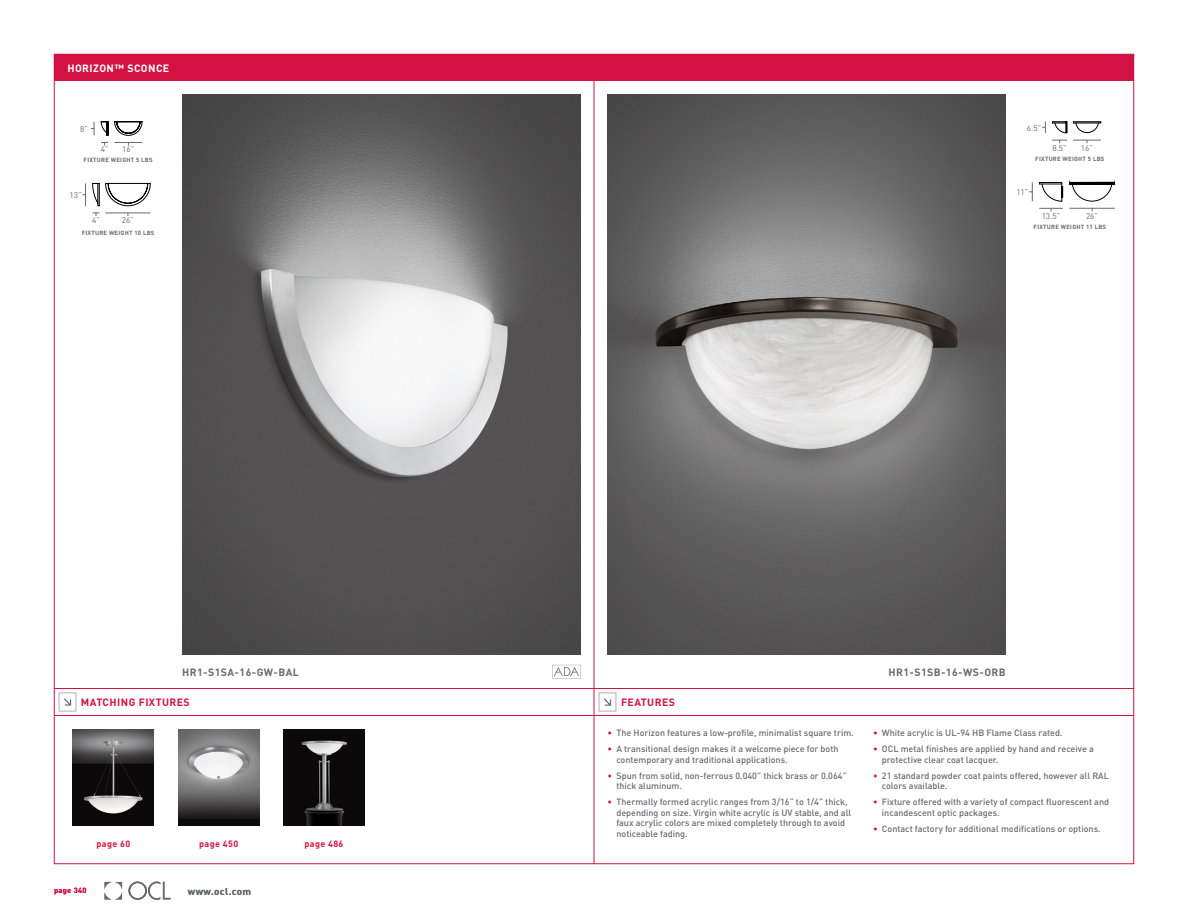
<style>
.page{position:relative;width:1188px;height:918px;background:#fff}
.page>*{position:absolute;margin:0;border:0;box-sizing:border-box;transform-origin:0 0}
.t1{font:700 10.5px "DIN";letter-spacing:.04em;color:#696a6d}
.t2{font:700 10.5px "DIN";letter-spacing:.04em;color:#d21242}
.t3{font:700 10.5px "DIN";letter-spacing:.04em;color:#fff}
.t4{font:700 9.9px "DIN";letter-spacing:.04em;color:#696a6d}
.t5{font:500 9px/10.5px "DIN";color:#696a6d}
.t6{font:700 9px "DIN";letter-spacing:.04em;color:#d21242}
.t7{font:8.25px "DIN";color:#696a6d}
.t8{font:700 7.5px "DIN";letter-spacing:.04em;color:#d21242}
.t9{font:700 6px "DIN";letter-spacing:.04em;color:#696a6d}
.s1{color:#d21242}
</style>
<div class="page">
<div style="left:54px;top:54px;width:1080px;height:27px;background:#d21242"></div>
<hr style="left:54px;top:688px;width:1080px;height:1px;background:#d21242">
<hr style="left:54px;top:715px;width:1080px;height:1px;background:#d21242">
<hr style="left:594px;top:80px;width:1px;height:784px;background:#d21242">
<div style="left:59px;top:693px;width:17px;height:18px;border:1px solid #afb1b4"></div>
<svg style="left:64px;top:698px;width:7px;height:8px"></svg>
<div style="left:599px;top:693px;width:17px;height:18px;border:1px solid #afb1b4"></div>
<svg style="left:604px;top:699px;width:7px;height:7px"></svg>
<svg style="left:105px;top:882px;width:17px;height:17px"></svg>
<svg style="left:128px;top:882px;width:43px;height:18px"></svg>
<img style="left:182px;top:95px;width:399px;height:560px">
<img style="left:608px;top:95px;width:398px;height:560px">
<svg style="left:1073px;top:121px;width:29px;height:12px"></svg>
<svg style="left:1052px;top:121px;width:15px;height:12px"></svg>
<svg style="left:1069px;top:182px;width:46px;height:19px"></svg>
<svg style="left:1039px;top:182px;width:24px;height:19px"></svg>
<svg style="left:92px;top:183px;width:59px;height:23px"></svg>
<svg style="left:91px;top:122px;width:4px;height:13px"></svg>
<svg style="left:82px;top:184px;width:4px;height:22px"></svg>
<svg style="left:101px;top:121px;width:42px;height:25px"></svg>
<hr style="left:105px;top:213px;width:45px;height:1px;background:#696a6d">
<svg style="left:122px;top:213px;width:9px;height:3px"></svg>
<svg style="left:1042px;top:122px;width:4px;height:11px"></svg>
<svg style="left:1073px;top:140px;width:28px;height:4px"></svg>
<svg style="left:1029px;top:182px;width:4px;height:19px"></svg>
<svg style="left:1052px;top:140px;width:15px;height:3px"></svg>
<hr style="left:1069px;top:208px;width:46px;height:1px;background:#696a6d">
<svg style="left:1039px;top:208px;width:24px;height:3px"></svg>
<svg style="left:552px;top:665px;width:29px;height:13px"></svg>
<img style="left:283px;top:729px;width:82px;height:96px">
<img style="left:73px;top:729px;width:81px;height:96px">
<img style="left:178px;top:729px;width:81px;height:96px">
<p class="t3" style="left:68px;top:61px;width:103px">HORIZON™ SCONCE</p>
<p class="t7" style="left:80px;top:124px;width:9px">8”</p>
<p class="t7" style="left:1027px;top:123px;width:16px">6.5”</p>
<p class="t7" style="left:101px;top:144px;width:9px">4”</p>
<p class="t7" style="left:122px;top:144px;width:14px">16”</p>
<p class="t9" style="left:84px;top:156px;width:71px">FIXTURE WEIGHT 5 LBS</p>
<p class="t7" style="left:1052px;top:143px;width:16px">8.5”</p>
<p class="t7" style="left:1081px;top:143px;width:14px">16”</p>
<p class="t9" style="left:1035px;top:155px;width:71px">FIXTURE WEIGHT 5 LBS</p>
<p class="t7" style="left:70px;top:190px;width:14px">13”</p>
<p class="t7" style="left:1016px;top:187px;width:14px">11”</p>
<p class="t7" style="left:122px;top:215px;width:14px">26”</p>
<p class="t9" style="left:82px;top:229px;width:74px">FIXTURE WEIGHT 10 LBS</p>
<p class="t7" style="left:92px;top:215px;width:9px">4”</p>
<p class="t7" style="left:1086px;top:211px;width:14px">26”</p>
<p class="t9" style="left:1034px;top:223px;width:74px">FIXTURE WEIGHT 11 LBS</p>
<p class="t7" style="left:1042px;top:211px;width:20px">13.5”</p>
<p class="t1" style="left:182px;top:665px;width:118px">HR1-S1SA-16-GW-BAL</p>
<p class="t1" style="left:888px;top:665px;width:119px">HR1-S1SB-16-WS-ORB</p>
<p class="t2" style="left:81px;top:696px;width:110px">MATCHING FIXTURES</p>
<p class="t2" style="left:621px;top:696px;width:55px">FEATURES</p>
<p class="t6" style="left:97px;top:838px;width:35px">page 60</p>
<p class="t6" style="left:199px;top:838px;width:41px">page 450</p>
<p class="t6" style="left:304px;top:838px;width:41px">page 486</p>
<p class="t8" style="left:54px;top:886px;width:34px">page 340</p>
<p class="t4" style="left:188px;top:885px;width:65px">www.ocl.com</p>
<p class="t5" style="left:608px;top:728px;width:248px"><span class="s1">•</span> The Horizon features a low-profile, minimalist square trim.</p>
<p class="t5" style="left:616px;top:744px;width:224px;text-indent:-9px"><span class="s1">•</span> A transitional design makes it a welcome piece for both contemporary and traditional applications.</p>
<p class="t5" style="left:616px;top:770px;width:232px;text-indent:-9px"><span class="s1">•</span> Spun from solid, non-ferrous 0.040” thick brass or 0.064” thick aluminum.</p>
<p class="t5" style="left:616px;top:796px;width:236px;text-indent:-9px"><span class="s1">•</span> Thermally formed acrylic ranges from 3/16” to 1/4” thick, depending on size. Virgin white acrylic is UV stable, and all faux acrylic colors are mixed completely through to avoid noticeable fading.</p>
<p class="t5" style="left:873px;top:728px;width:191px"><span class="s1">•</span> White acrylic is UL-94 HB Flame Class rated.</p>
<p class="t5" style="left:882px;top:744px;width:213px;text-indent:-9px"><span class="s1">•</span> OCL metal finishes are applied by hand and receive a protective clear coat lacquer.</p>
<p class="t5" style="left:882px;top:770px;width:229px;text-indent:-9px"><span class="s1">•</span> 21 standard powder coat paints offered, however all RAL colors available.</p>
<p class="t5" style="left:882px;top:796px;width:229px;text-indent:-9px"><span class="s1">•</span> Fixture offered with a variety of compact fluorescent and incandescent optic packages.</p>
<p class="t5" style="left:873px;top:823px;width:229px"><span class="s1">•</span> Contact factory for additional modifications or options.</p>
</div>
